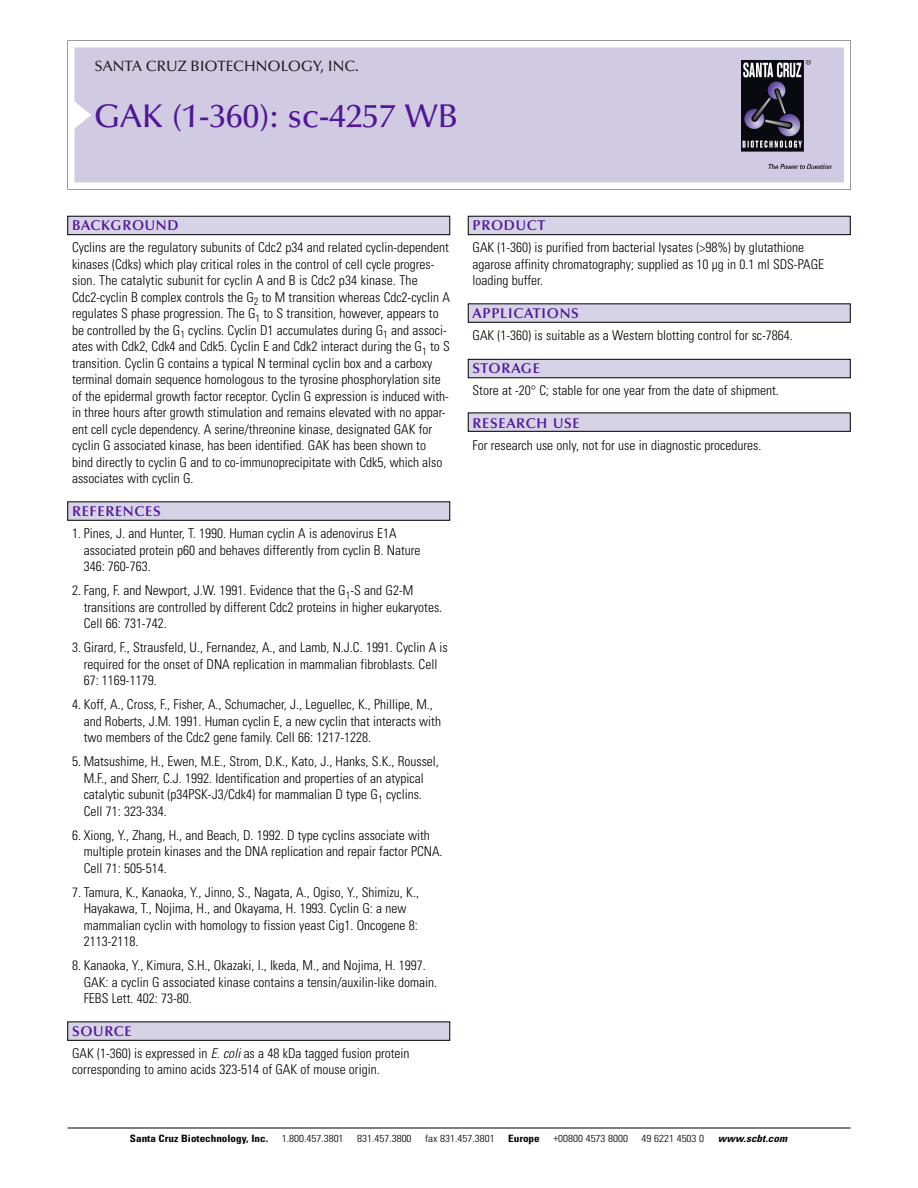
<style>
.page{position:relative;width:918px;height:1188px;background:#fff}
.page>*{position:absolute;margin:0;border:0;box-sizing:border-box;transform-origin:0 0}
.t1{font:500 33px "Optima";color:#511695}
.t2{font:500 15px "Optima";color:#231f20}
.t3{font:600 14.25px "Optima";letter-spacing:.05em;color:#511695}
.t4{font:300 condensed 13.5px/16.5px "Univers";color:#000}
.t5{font:300 condensed 10.2px "Univers";color:#000;scale:1.1 1}
.t6{font:700 condensed 10.2px "Univers";color:#000;scale:1.1 1}
.t7{font:italic 700 condensed 10.2px "Univers";letter-spacing:.005em;color:#000;scale:1.1 1}
.s1{font-style:italic}
</style>
<div class="page">
<div style="left:468px;top:216px;width:382px;height:19px;background:#d7d3e7"></div>
<div style="left:468px;top:216px;width:382px;height:19px;border:1px solid #000"></div>
<div style="left:468px;top:304px;width:382px;height:18px;background:#d7d3e7"></div>
<div style="left:468px;top:359px;width:382px;height:19px;background:#d7d3e7"></div>
<div style="left:468px;top:359px;width:382px;height:19px;border:1px solid #000"></div>
<div style="left:468px;top:413px;width:382px;height:18px;background:#d7d3e7"></div>
<div style="left:468px;top:413px;width:382px;height:19px;border:1px solid #000"></div>
<svg style="left:68px;top:40px;width:783px;height:149px"></svg>
<div style="left:74px;top:47px;width:770px;height:135px;background:#d1cae3"></div>
<img style="left:741px;top:60px;width:90px;height:108px">
<hr style="left:68px;top:1128px;width:782px;height:1px;background:#000">
<div style="left:68px;top:216px;width:382px;height:19px;background:#d7d3e7"></div>
<div style="left:68px;top:216px;width:382px;height:19px;border:1px solid #000"></div>
<div style="left:68px;top:502px;width:382px;height:18px;background:#d7d3e7"></div>
<div style="left:68px;top:502px;width:382px;height:19px;border:1px solid #000"></div>
<div style="left:68px;top:1022px;width:382px;height:18px;background:#d7d3e7"></div>
<div style="left:68px;top:1022px;width:382px;height:19px;border:1px solid #000"></div>
<p class="t2" style="left:94px;top:61px;width:266px">SANTA CRUZ BIOTECHNOLOGY, INC.</p>
<h1 class="t1" style="left:94px;top:103px;width:365px">GAK (1-360): sc-4257 WB</h1>
<p class="t3" style="left:72px;top:220px;width:108px">BACKGROUND</p>
<p class="t4" style="left:72px;top:240px;width:379px">Cyclins are the regulatory subunits of Cdc2 p34 and related cyclin-dependent kinases (Cdks) which play critical roles in the control of cell cycle progres&shy;sion. The catalytic subunit for cyclin A and B is Cdc2 p34 kinase. The Cdc2-cyclin B complex controls the G<sub>2</sub> to M transition whereas Cdc2-cyclin A regulates S phase progression. The G<sub>1</sub> to S transition, however, appears to be controlled by the G<sub>1</sub> cyclins. Cyclin D1 accumulates during G<sub>1</sub> and associ&shy;ates with Cdk2, Cdk4 and Cdk5. Cyclin E and Cdk2 interact during the G<sub>1</sub> to S transition. Cyclin G contains a typical N terminal cyclin box and a carboxy terminal domain sequence homologous to the tyrosine phosphorylation site of the epidermal growth factor receptor. Cyclin G expression is induced with&shy;in three hours after growth stimulation and remains elevated with no appar&shy;ent cell cycle dependency. A serine/threonine kinase, designated GAK for cyclin G associated kinase, has been identified. GAK has been shown to bind directly to cyclin G and to co-immunoprecipitate with Cdk5, which also associates with cyclin G.</p>
<p class="t3" style="left:72px;top:506px;width:90px">REFERENCES</p>
<p class="t4" style="left:84px;top:526px;width:338px;text-indent:-12px">1. Pines, J. and Hunter, T. 1990. Human cyclin A is adenovirus E1A associated protein p60 and behaves differently from cyclin B. Nature<br>346: 760-763.</p>
<p class="t4" style="left:84px;top:583px;width:360px;text-indent:-12px">2. Fang, F. and Newport, J.W. 1991. Evidence that the G<sub>1</sub>-S and G2-M transitions are controlled by different Cdc2 proteins in higher eukaryotes.<br>Cell 66: 731-742.</p>
<p class="t4" style="left:84px;top:640px;width:366px;text-indent:-12px">3. Girard, F., Strausfeld, U., Fernandez, A., and Lamb, N.J.C. 1991. Cyclin A is required for the onset of DNA replication in mammalian fibroblasts. Cell<br>67: 1169-1179.</p>
<p class="t4" style="left:84px;top:697px;width:359px;text-indent:-12px">4. Koff, A., Cross, F., Fisher, A., Schumacher, J., Leguellec, K., Phillipe, M., and Roberts, J.M. 1991. Human cyclin E, a new cyclin that interacts with two members of the Cdc2 gene family. Cell 66: 1217-1228.</p>
<p class="t4" style="left:84px;top:754px;width:357px;text-indent:-12px">5. Matsushime, H., Ewen, M.E., Strom, D.K., Kato, J., Hanks, S.K., Roussel, M.F., and Sherr, C.J. 1992. Identification and properties of an atypical catalytic subunit (p34PSK-J3/Cdk4) for mammalian D type G<sub>1</sub> cyclins.<br>Cell 71: 323-334.</p>
<p class="t4" style="left:84px;top:828px;width:360px;text-indent:-12px">6. Xiong, Y., Zhang, H., and Beach, D. 1992. D type cyclins associate with multiple protein kinases and the DNA replication and repair factor PCNA.<br>Cell 71: 505-514.</p>
<p class="t4" style="left:84px;top:885px;width:337px;text-indent:-12px">7. Tamura, K., Kanaoka, Y., Jinno, S., Nagata, A., Ogiso, Y., Shimizu, K., Hayakawa, T., Nojima, H., and Okayama, H. 1993. Cyclin G: a new mammalian cyclin with homology to fission yeast Cig1. Oncogene 8:<br>2113-2118.</p>
<p class="t4" style="left:84px;top:958px;width:355px;text-indent:-12px">8. Kanaoka, Y., Kimura, S.H., Okazaki, I., Ikeda, M., and Nojima, H. 1997.<br>GAK: a cyclin G associated kinase contains a tensin/auxilin-like domain.<br>FEBS Lett. 402: 73-80.</p>
<p class="t3" style="left:72px;top:1026px;width:61px">SOURCE</p>
<p class="t4" style="left:72px;top:1046px;width:339px">GAK (1-360) is expressed in <span class="s1">E. coli</span> as a 48 kDa tagged fusion protein corresponding to amino acids 323-514 of GAK of mouse origin.</p>
<p class="t3" style="left:473px;top:220px;width:74px">PRODUCT</p>
<p class="t4" style="left:473px;top:240px;width:353px">GAK (1-360) is purified from bacterial lysates (&gt;98%) by glutathione agarose affinity chromatography; supplied as 10 µg in 0.1 ml SDS-PAGE loading buffer.</p>
<p class="t3" style="left:473px;top:308px;width:108px">APPLICATIONS</p>
<p class="t4" style="left:473px;top:328px;width:322px">GAK (1-360) is suitable as a Western blotting control for sc-7864.</p>
<p class="t3" style="left:473px;top:363px;width:69px">STORAGE</p>
<p class="t4" style="left:473px;top:383px;width:308px">Store at -20° C; stable for one year from the date of shipment.</p>
<p class="t3" style="left:473px;top:417px;width:109px">RESEARCH USE</p>
<p class="t4" style="left:473px;top:438px;width:290px">For research use only, not for use in diagnostic procedures.</p>
<p class="t6" style="left:130px;top:1135px;width:127px">Santa Cruz Biotechnology, Inc.</p>
<p class="t5" style="left:282px;top:1135px;width:58px">1.800.457.3801</p>
<p class="t5" style="left:357px;top:1135px;width:51px">831.457.3800</p>
<p class="t5" style="left:425px;top:1135px;width:65px">fax 831.457.3801</p>
<p class="t6" style="left:508px;top:1135px;width:30px">Europe</p>
<p class="t5" style="left:553px;top:1135px;width:69px">+00800 4573 8000</p>
<p class="t5" style="left:642px;top:1135px;width:58px">49 6221 4503 0</p>
<p class="t7" style="left:718px;top:1135px;width:64px">www.scbt.com</p>
</div>
